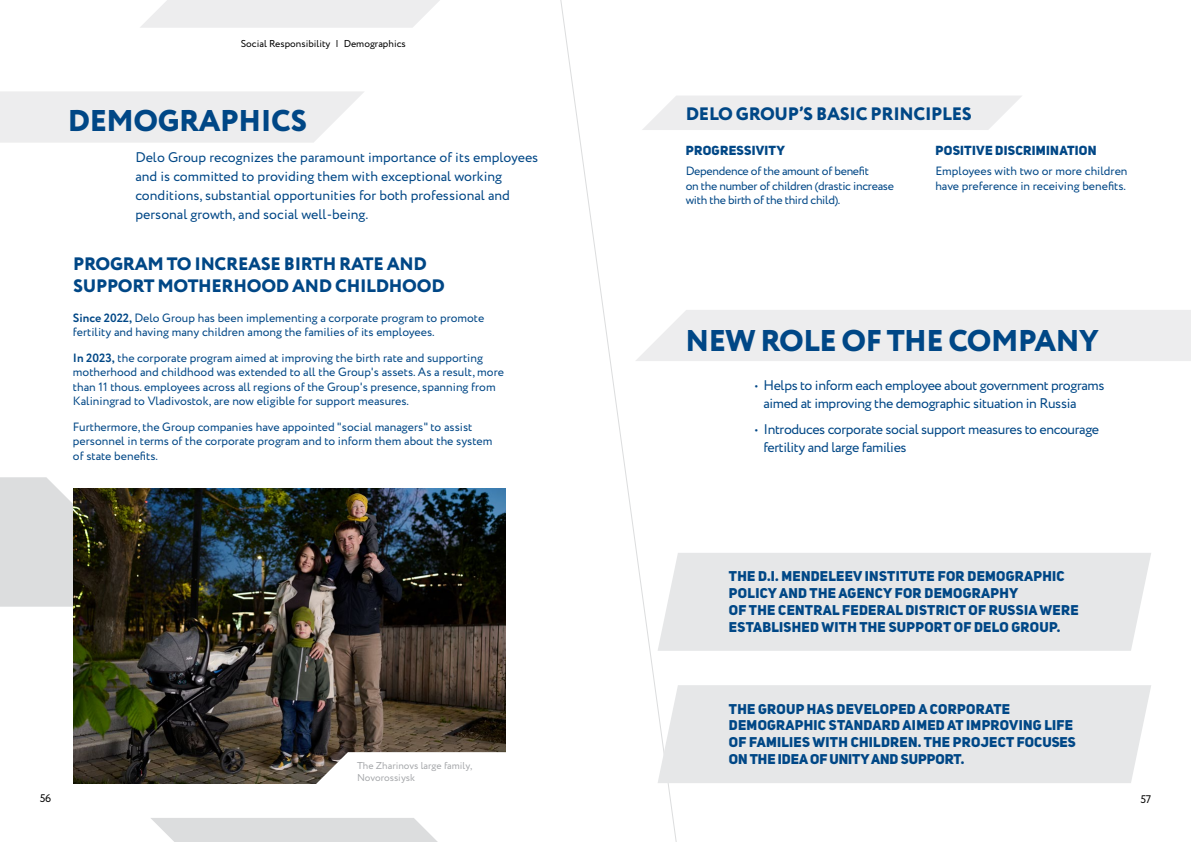
<style>
.page{position:relative;width:1191px;height:842px;background:#fff}
.page>*{position:absolute;margin:0;border:0;box-sizing:border-box;transform-origin:0 0}
.t1{font:800 30px "Circe";letter-spacing:-.015em;color:#004786}
.t2{font:800 18px/21.6px "Circe";letter-spacing:-.015em;color:#004786}
.t3{font:14px/16.8px "Uni Sans Heavy Caps";letter-spacing:.02em;color:#004786}
.t4{font:14px/19px "Circe";color:#004786}
.t5{font:14px/18px "Circe";letter-spacing:-.02em;color:#004786}
.t6{font:13px "Uni Sans Heavy Caps";letter-spacing:.02em;color:#004786}
.t7{font:12px/14.4px "Circe";color:#004786}
.t8{font:12px/14.4px "Circe";letter-spacing:-.025em;color:#004786}
.t9{font:11px "Circe";color:#000}
.t10{font:10px/12px "Circe";color:#a7a9ac}
.t11{font:10px "Circe";color:#000}
.s1{font-weight:700}
</style>
<div class="page">
<div style="left:0;top:91px;width:364px;height:52px;background:#ededee"></div>
<svg style="left:140px;top:0;width:300px;height:28px"></svg>
<svg style="left:151px;top:818px;width:287px;height:24px"></svg>
<svg style="left:560px;top:0;width:117px;height:842px"></svg>
<div style="left:657px;top:553px;width:494px;height:98px;background:#e6e7e8"></div>
<div style="left:657px;top:685px;width:494px;height:98px;background:#e6e7e8"></div>
<div style="left:0;top:477px;width:73px;height:130px;background:#dcddde"></div>
<img style="left:73px;top:488px;width:432px;height:295px">
<svg style="left:313px;top:752px;width:260px;height:35px"></svg>
<div style="left:635px;top:310px;width:556px;height:51px;background:#ededee"></div>
<svg style="left:642px;top:96px;width:380px;height:34px"></svg>
<p class="t11" style="left:241px;top:37px;width:167px">Social Responsibility | Demographics</p>
<h1 class="t1" style="left:68px;top:100px;width:241px">DEMOGRAPHICS</h1>
<p class="t4" style="left:135px;top:148px;width:404px">Delo Group recognizes the paramount importance of its employees and is committed to providing them with exceptional working conditions, substantial opportunities for both professional and personal growth, and social well-being.</p>
<h2 class="t2" style="left:73px;top:254px;width:373px">PROGRAM TO INCREASE BIRTH RATE AND<br>SUPPORT MOTHERHOOD AND CHILDHOOD</h2>
<p class="t7" style="left:73px;top:311px;width:413px"><span class="s1">Since 2022,</span> Delo Group has been implementing a corporate program to promote fertility and having many children among the families of its employees.</p>
<p class="t7" style="left:73px;top:351px;width:432px"><span class="s1">In 2023,</span> the corporate program aimed at improving the birth rate and supporting motherhood and childhood was extended to all the Group's assets. As a result, more than 11 thous. employees across all regions of the Group's presence, spanning from Kaliningrad to Vladivostok, are now eligible for support measures.</p>
<p class="t7" style="left:73px;top:420px;width:421px">Furthermore, the Group companies have appointed "social managers" to assist personnel in terms of the corporate program and to inform them about the system of state benefits.</p>
<p class="t10" style="left:357px;top:760px;width:117px">The Zharinovs large family,<br>Novorossiysk</p>
<h2 class="t2" style="left:686px;top:104px;width:288px">DELO GROUP’S BASIC PRINCIPLES</h2>
<p class="t6" style="left:686px;top:142px;width:101px">PROGRESSIVITY</p>
<p class="t8" style="left:685px;top:164px;width:210px">Dependence of the amount of benefit<br>on the number of children (drastic increase with the birth of the third child).</p>
<p class="t6" style="left:935px;top:142px;width:163px">POSITIVE DISCRIMINATION</p>
<p class="t7" style="left:935px;top:164px;width:194px">Employees with two or more children have preference in receiving benefits.</p>
<h1 class="t1" style="left:685px;top:320px;width:414px">NEW ROLE OF THE COMPANY</h1>
<p class="t5" style="left:763px;top:377px;width:343px;text-indent:-8px">• Helps to inform each employee about government programs aimed at improving the demographic situation in Russia</p>
<p class="t5" style="left:763px;top:421px;width:337px;text-indent:-8px">• Introduces corporate social support measures to encourage fertility and large families</p>
<p class="t3" style="left:729px;top:567px;width:351px">THE D.I. MENDELEEV INSTITUTE FOR DEMOGRAPHIC POLICY AND THE AGENCY FOR DEMOGRAPHY<br>OF THE CENTRAL FEDERAL DISTRICT OF RUSSIA WERE ESTABLISHED WITH THE SUPPORT OF DELO GROUP.</p>
<p class="t3" style="left:729px;top:700px;width:348px">THE GROUP HAS DEVELOPED A CORPORATE DEMOGRAPHIC STANDARD AIMED AT IMPROVING LIFE OF FAMILIES WITH CHILDREN. THE PROJECT FOCUSES ON THE IDEA OF UNITY AND SUPPORT.</p>
<p class="t9" style="left:40px;top:791px;width:13px">56</p>
<p class="t9" style="left:1140px;top:792px;width:12px">57</p>
</div>
